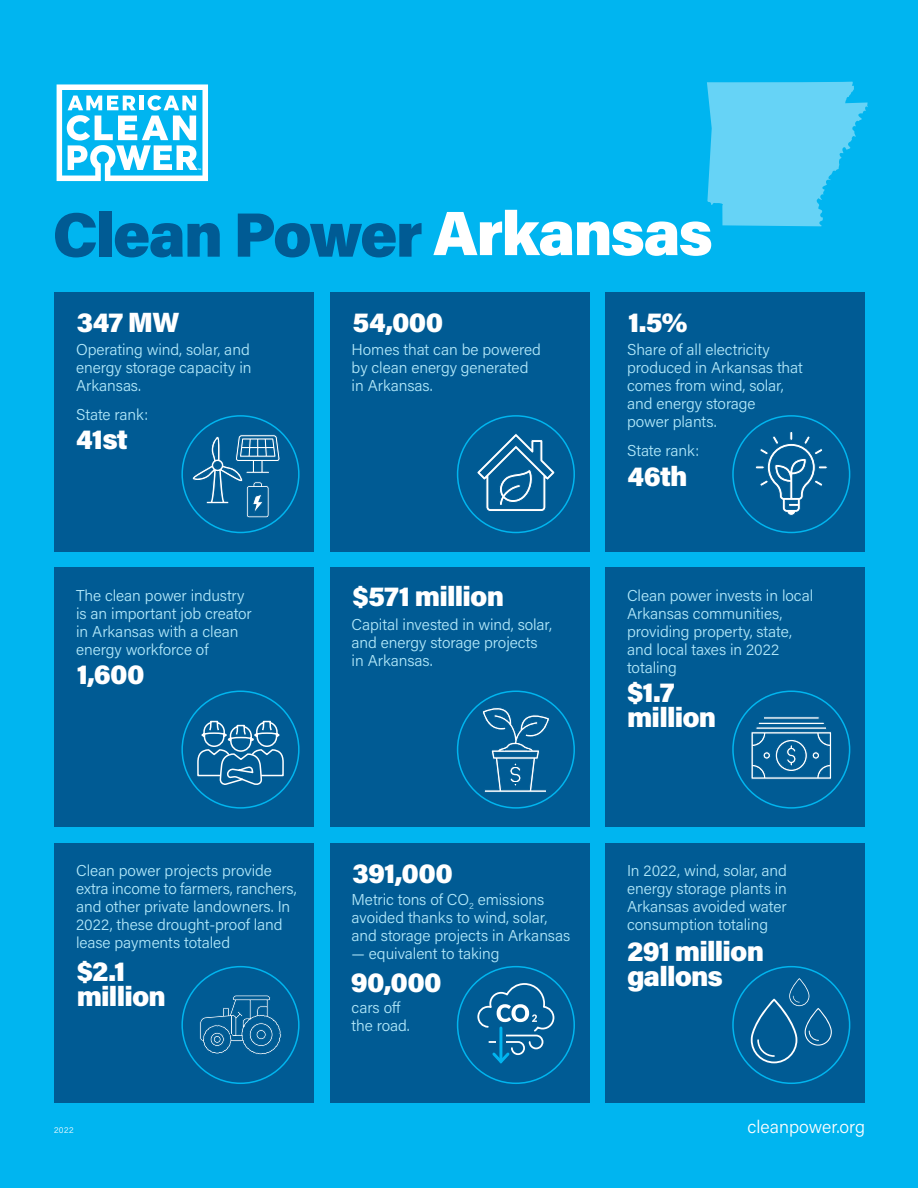
<style>
.page{position:relative;width:918px;height:1188px;background:#00b5f0}
.page>*{position:absolute;margin:0;border:0;box-sizing:border-box;transform-origin:0 0}
.t1{font:900 62.55px "Acumin Pro";letter-spacing:-.03em;color:#005b94}
.t2{font:900 27.9px/25.5px "Acumin Pro";letter-spacing:-.03em;color:#fff}
.t3{font:300 18px "Acumin Pro";color:#fff}
.t4{font:300 15.75px/18px "Acumin Pro";letter-spacing:-.005em;color:#b3e9fa}
.t5{font:300 8.25px "Acumin Pro";color:#fff}
.t6{font:700 2.4px "Myriad Pro";color:#fff}
.s1{color:#fff}
</style>
<div class="page">
<svg style="left:57px;top:84px;width:151px;height:97px"></svg>
<div style="left:55px;top:568px;width:259px;height:259px;background:#005b94"></div>
<div style="left:330px;top:568px;width:260px;height:259px;background:#005b94"></div>
<div style="left:605px;top:568px;width:260px;height:259px;background:#005b94"></div>
<div style="left:55px;top:292px;width:259px;height:260px;background:#005b94"></div>
<div style="left:330px;top:292px;width:260px;height:260px;background:#005b94"></div>
<div style="left:605px;top:292px;width:260px;height:260px;background:#005b94"></div>
<div style="left:55px;top:843px;width:259px;height:260px;background:#005b94"></div>
<div style="left:330px;top:843px;width:260px;height:260px;background:#005b94"></div>
<div style="left:605px;top:843px;width:260px;height:260px;background:#005b94"></div>
<div style="left:181px;top:415px;width:119px;height:118px;border:2px solid #00b5ef;border-radius:50%"></div>
<div style="left:457px;top:415px;width:118px;height:118px;border:2px solid #00b5ef;border-radius:50%"></div>
<div style="left:732px;top:415px;width:118px;height:118px;border:2px solid #00b5ef;border-radius:50%"></div>
<div style="left:181px;top:691px;width:119px;height:118px;border:2px solid #00b5ef;border-radius:50%"></div>
<div style="left:457px;top:691px;width:118px;height:118px;border:2px solid #00b5ef;border-radius:50%"></div>
<div style="left:732px;top:691px;width:118px;height:118px;border:2px solid #00b5ef;border-radius:50%"></div>
<div style="left:181px;top:966px;width:119px;height:118px;border:2px solid #00b5ef;border-radius:50%"></div>
<div style="left:457px;top:966px;width:118px;height:118px;border:2px solid #00b5ef;border-radius:50%"></div>
<div style="left:732px;top:966px;width:118px;height:118px;border:2px solid #00b5ef;border-radius:50%"></div>
<svg style="left:751px;top:978px;width:81px;height:85px"></svg>
<svg style="left:482px;top:707px;width:68px;height:86px"></svg>
<svg style="left:755px;top:432px;width:73px;height:84px"></svg>
<svg style="left:197px;top:720px;width:87px;height:65px"></svg>
<svg style="left:476px;top:433px;width:80px;height:85px"></svg>
<svg style="left:751px;top:716px;width:81px;height:64px"></svg>
<svg style="left:200px;top:995px;width:81px;height:60px"></svg>
<svg style="left:477px;top:982px;width:78px;height:82px"></svg>
<svg style="left:192px;top:432px;width:88px;height:86px"></svg>
<svg style="left:707px;top:82px;width:161px;height:144px"></svg>
<p class="t6" style="left:198px;top:168px;width:5px">TM</p>
<h1 class="t1" style="left:52px;top:190px;width:662px">Clean Power <span class="s1">Arkansas</span></h1>
<h2 class="t2" style="left:77px;top:308px;width:104px">347 MW</h2>
<h2 class="t2" style="left:352px;top:308px;width:92px">54,000</h2>
<h2 class="t2" style="left:628px;top:308px;width:61px">1.5%</h2>
<p class="t4" style="left:76px;top:339px;width:177px;text-align:justify">Operating wind, solar, and energy storage capacity in Arkansas.</p>
<p class="t4" style="left:76px;top:405px;width:74px">State rank:</p>
<h2 class="t2" style="left:76px;top:425px;width:53px">41st</h2>
<p class="t4" style="left:76px;top:586px;width:177px">The clean power industry is an important job creator in Arkansas with a clean energy workforce of</p>
<h2 class="t2" style="left:77px;top:660px;width:69px">1,600</h2>
<p class="t4" style="left:76px;top:861px;width:222px">Clean power projects provide extra income to farmers, ranchers, and other private landowners. In<br>2022, these drought-proof land lease payments totaled</p>
<h2 class="t2" style="left:77px;top:957px;width:91px">$2.1 million</h2>
<p class="t4" style="left:352px;top:339px;width:191px">Homes that can be powered by clean energy generated in Arkansas.</p>
<p class="t4" style="left:627px;top:339px;width:177px">Share of all electricity produced in Arkansas that comes from wind, solar, and energy storage<br>power plants.</p>
<p class="t4" style="left:627px;top:441px;width:74px">State rank:</p>
<h2 class="t2" style="left:352px;top:582px;width:153px">$571 million</h2>
<p class="t4" style="left:352px;top:615px;width:202px">Capital invested in wind, solar, and energy storage projects in Arkansas.</p>
<h2 class="t2" style="left:352px;top:859px;width:102px">391,000</h2>
<p class="t4" style="left:352px;top:890px;width:220px">Metric tons of CO<sub>2</sub> emissions avoided thanks to wind, solar, and storage projects in Arkansas</p>
<p class="t4" style="left:352px;top:944px;width:150px">— equivalent to taking</p>
<p class="t4" style="left:352px;top:998px;width:60px">cars off the road.</p>
<h2 class="t2" style="left:351px;top:968px;width:92px">90,000</h2>
<h2 class="t2" style="left:627px;top:462px;width:62px">46th</h2>
<p class="t4" style="left:627px;top:586px;width:188px">Clean power invests in local<br>Arkansas communities, providing property, state, and local taxes in 2022 totaling</p>
<h2 class="t2" style="left:627px;top:678px;width:91px">$1.7 million</h2>
<p class="t4" style="left:627px;top:861px;width:161px;text-align:justify">In 2022, wind, solar, and energy storage plants in Arkansas avoided water consumption totaling</p>
<h2 class="t2" style="left:627px;top:937px;width:139px">291 million gallons</h2>
<p class="t5" style="left:54px;top:1125px;width:21px">2022</p>
<p class="t3" style="left:748px;top:1115px;width:119px">cleanpower.org</p>
</div>
